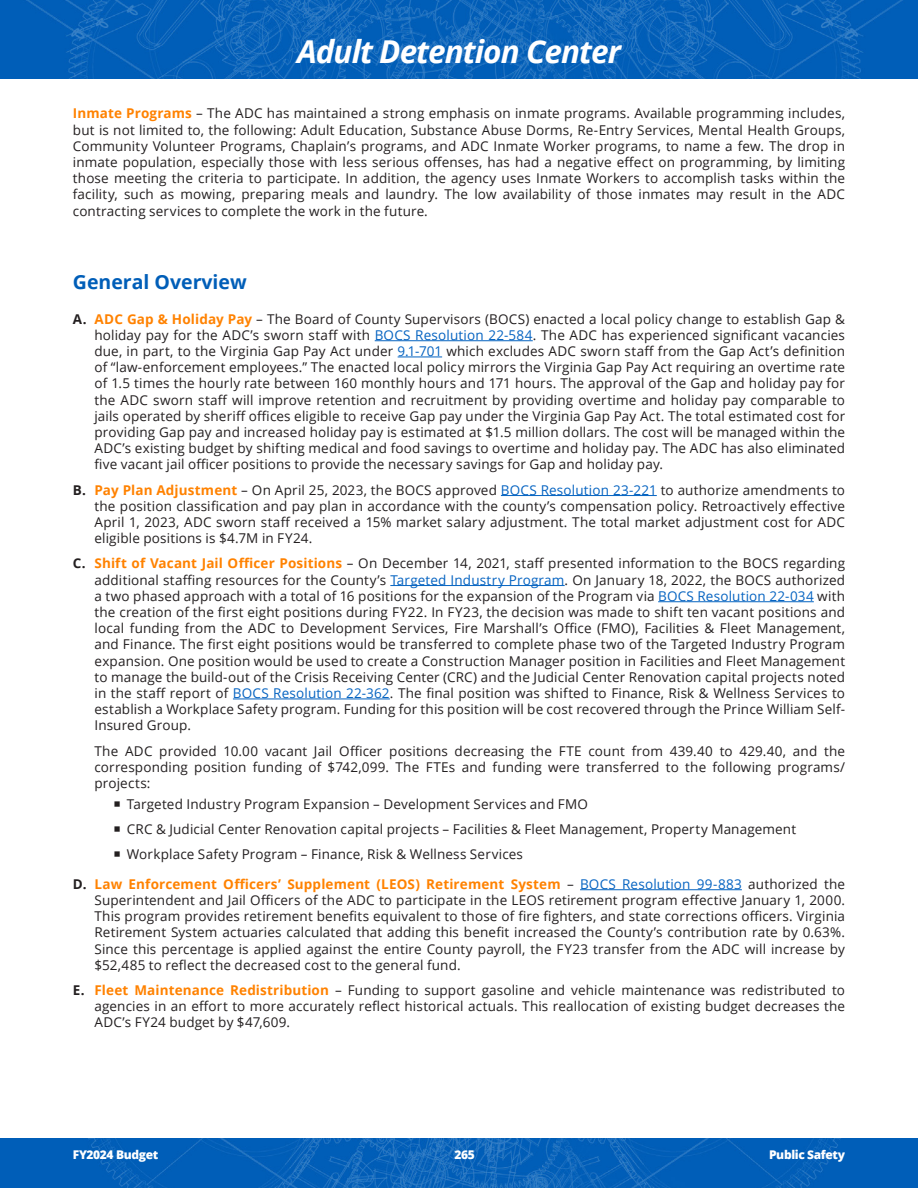
<style>
.page{position:relative;width:918px;height:1188px;background:#fff}
.page>*{position:absolute;margin:0;border:0;box-sizing:border-box;transform-origin:0 0}
.t1{font:italic 700 31.5px "Open Sans";letter-spacing:-.03em;color:#fff}
.Heading_L1{font:700 19.5px "Open Sans";color:#005eb8}
.Body{font:13.5px/16.2px "Open Sans";letter-spacing:.01em;color:#231f20;text-align:justify}
.Tab_1{font:13.5px/16.2px "Open Sans";letter-spacing:.01em;color:#231f20;text-align:justify}
.t2{font:800 12px "Open Sans";letter-spacing:-.03em;color:#fff}
.s1{font-weight:700;color:#ff8200}
.s2{font-weight:700}
.s3{color:#0563c1}
</style>
<div class="page">
<img style="left:0;top:0;width:918px;height:78px">
<img style="left:0;top:1138px;width:918px;height:50px">
<hr style="left:375px;top:340px;width:158px;height:1px;background:#0563c1">
<hr style="left:398px;top:357px;width:44px;height:1px;background:#0563c1">
<hr style="left:501px;top:495px;width:156px;height:1px;background:#0563c1">
<hr style="left:390px;top:585px;width:175px;height:1px;background:#0563c1">
<hr style="left:658px;top:601px;width:156px;height:1px;background:#0563c1">
<hr style="left:233px;top:699px;width:157px;height:1px;background:#0563c1">
<hr style="left:580px;top:889px;width:162px;height:1px;background:#0563c1">
<p class="t1" style="left:297px;top:29px;width:325px">Adult Detention Center</p>
<p class="Body" style="left:73px;top:105px;width:774px"><span class="s1">Inmate Programs</span> – The ADC has maintained a strong emphasis on inmate programs. Available programming includes, but is not limited to, the following: Adult Education, Substance Abuse Dorms, Re-Entry Services, Mental Health Groups, Community Volunteer Programs, Chaplain’s programs, and ADC Inmate Worker programs, to name a few. The drop in inmate population, especially those with less serious offenses, has had a negative effect on programming, by limiting those meeting the criteria to participate. In addition, the agency uses Inmate Workers to accomplish tasks within the facility, such as mowing, preparing meals and laundry. The low availability of those inmates may result in the ADC contracting services to complete the work in the future.</p>
<p class="Heading_L1" style="left:73px;top:268px;width:175px">General Overview</p>
<p class="Body" style="left:94px;top:310px;width:752px;text-indent:-22px"><span class="s2">A.</span> <span class="s1">ADC Gap &amp; Holiday Pay</span> – The Board of County Supervisors (BOCS) enacted a local policy change to establish Gap &amp; holiday pay for the ADC’s sworn staff with <span class="s3">BOCS Resolution 22-584</span>. The ADC has experienced significant vacancies due, in part, to the Virginia Gap Pay Act under <span class="s3">9.1-701</span> which excludes ADC sworn staff from the Gap Act’s definition of “law-enforcement employees.” The enacted local policy mirrors the Virginia Gap Pay Act requiring an overtime rate of 1.5 times the hourly rate between 160 monthly hours and 171 hours. The approval of the Gap and holiday pay for the ADC sworn staff will improve retention and recruitment by providing overtime and holiday pay comparable to jails operated by sheriff offices eligible to receive Gap pay under the Virginia Gap Pay Act. The total estimated cost for providing Gap pay and increased holiday pay is estimated at $1.5 million dollars. The cost will be managed within the ADC’s existing budget by shifting medical and food savings to overtime and holiday pay. The ADC has also eliminated five vacant jail officer positions to provide the necessary savings for Gap and holiday pay.</p>
<p class="Body" style="left:95px;top:481px;width:752px;text-indent:-22px"><span class="s2">B.</span> <span class="s1">Pay Plan Adjustment</span> – On April 25, 2023, the BOCS approved <span class="s3">BOCS Resolution 23-221</span> to authorize amendments to the position classification and pay plan in accordance with the county’s compensation policy. Retroactively effective April 1, 2023, ADC sworn staff received a 15% market salary adjustment. The total market adjustment cost for ADC eligible positions is $4.7M in FY24.</p>
<p class="Body" style="left:95px;top:555px;width:752px;text-indent:-22px"><span class="s2">C.</span> <span class="s1">Shift of Vacant Jail Officer Positions</span> – On December 14, 2021, staff presented information to the BOCS regarding additional staffing resources for the County’s <span class="s3">Targeted Industry Program</span>. On January 18, 2022, the BOCS authorized a two phased approach with a total of 16 positions for the expansion of the Program via <span class="s3">BOCS Resolution 22-034</span> with the creation of the first eight positions during FY22. In FY23, the decision was made to shift ten vacant positions and local funding from the ADC to Development Services, Fire Marshall’s Office (FMO), Facilities &amp; Fleet Management, and Finance. The first eight positions would be transferred to complete phase two of the Targeted Industry Program expansion. One position would be used to create a Construction Manager position in Facilities and Fleet Management to manage the build-out of the Crisis Receiving Center (CRC) and the Judicial Center Renovation capital projects noted in the staff report of <span class="s3">BOCS Resolution 22-362</span>. The final position was shifted to Finance, Risk &amp; Wellness Services to establish a Workplace Safety program. Funding for this position will be cost recovered through the Prince William Self-Insured Group.</p>
<p class="Tab_1" style="left:95px;top:742px;width:752px">The ADC provided 10.00 vacant Jail Officer positions decreasing the FTE count from 439.40 to 429.40, and the corresponding position funding of $742,099. The FTEs and funding were transferred to the following programs/ projects:</p>
<p class="Body" style="left:127px;top:795px;width:463px">Targeted Industry Program Expansion – Development Services and FMO</p>
<p class="Body" style="left:127px;top:820px;width:671px">CRC &amp; Judicial Center Renovation capital projects – Facilities &amp; Fleet Management, Property Management</p>
<p class="Body" style="left:127px;top:846px;width:398px">Workplace Safety Program – Finance, Risk &amp; Wellness Services</p>
<p class="Body" style="left:95px;top:875px;width:752px;text-indent:-22px"><span class="s2">D.</span> <span class="s1">Law Enforcement Officers’ Supplement (LEOS) Retirement System</span> – <span class="s3">BOCS Resolution 99-883</span> authorized the Superintendent and Jail Officers of the ADC to participate in the LEOS retirement program effective January 1, 2000.<br>This program provides retirement benefits equivalent to those of fire fighters, and state corrections officers. Virginia Retirement System actuaries calculated that adding this benefit increased the County’s contribution rate by 0.63%.<br>Since this percentage is applied against the entire County payroll, the FY23 transfer from the ADC will increase by $52,485 to reflect the decreased cost to the general fund.</p>
<p class="Body" style="left:95px;top:982px;width:752px;text-indent:-22px"><span class="s2">E.</span> <span class="s1">Fleet Maintenance Redistribution</span> – Funding to support gasoline and vehicle maintenance was redistributed to agencies in an effort to more accurately reflect historical actuals. This reallocation of existing budget decreases the ADC’s FY24 budget by $47,609.</p>
<p class="t2" style="left:73px;top:1146px;width:87px">FY2024 Budget</p>
<p class="t2" style="left:454px;top:1146px;width:22px">265</p>
<p class="t2" style="left:769px;top:1146px;width:77px">Public Safety</p>
</div>
